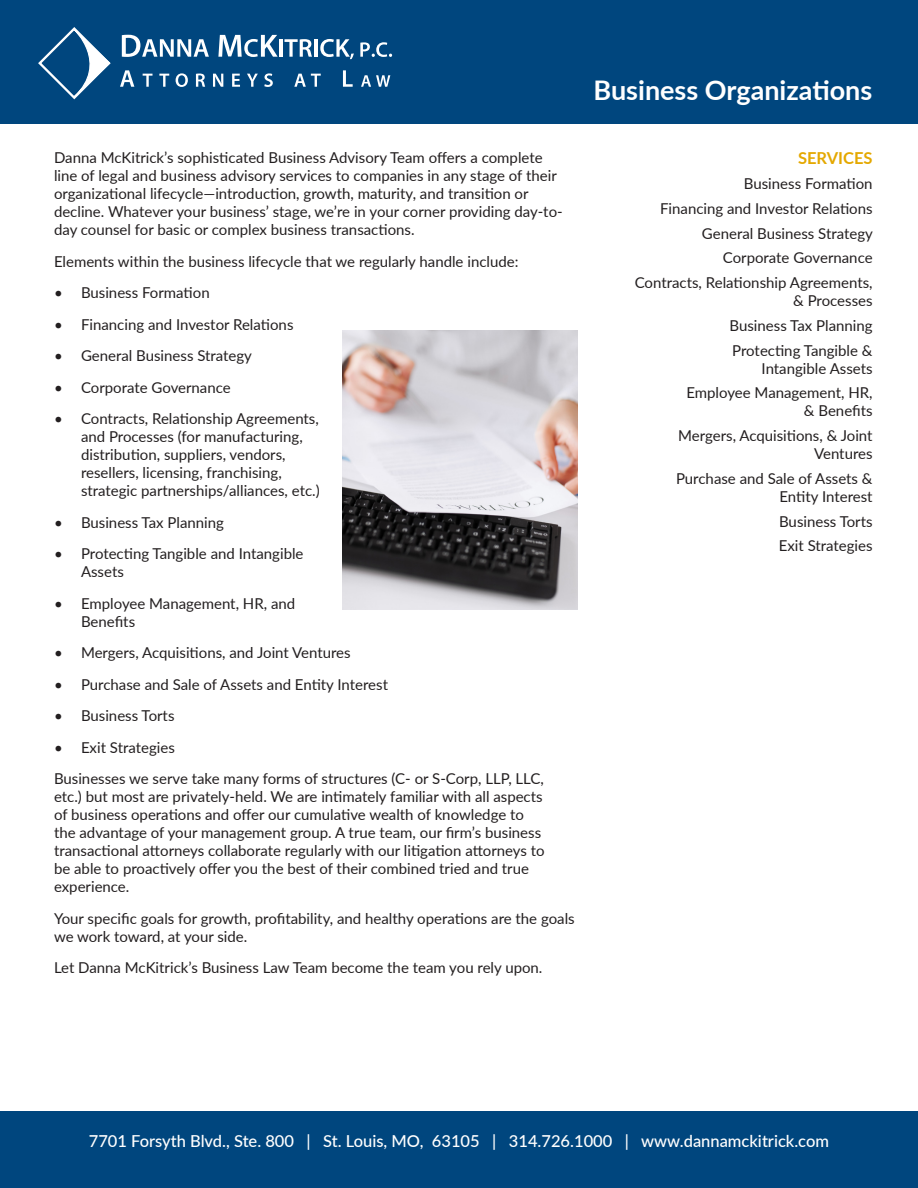
<style>
.page{position:relative;width:918px;height:1188px;background:#fff}
.page>*{position:absolute;margin:0;border:0;box-sizing:border-box;transform-origin:0 0}
.t1{font:700 27px "Lato";color:#fff}
.t2{font:500 16.5px "Lato";color:#fff}
.t3{font:700 16.5px "Lato";color:#e4a800}
.t4{font:15px/18px "Lato";color:#231f20}
</style>
<div class="page">
<div style="left:0;top:0;width:918px;height:123px;background:#00467e"></div>
<svg style="left:122px;top:35px;width:87px;height:22px"></svg>
<svg style="left:218px;top:35px;width:60px;height:22px"></svg>
<hr style="left:279px;top:39px;width:3px;height:18px;background:#fff">
<svg style="left:284px;top:39px;width:28px;height:18px"></svg>
<hr style="left:314px;top:39px;width:4px;height:18px;background:#fff">
<svg style="left:320px;top:39px;width:34px;height:20px"></svg>
<svg style="left:360px;top:42px;width:32px;height:15px"></svg>
<svg style="left:120px;top:70px;width:14px;height:17px"></svg>
<svg style="left:143px;top:74px;width:10px;height:13px"></svg>
<svg style="left:159px;top:74px;width:10px;height:13px"></svg>
<svg style="left:176px;top:73px;width:12px;height:14px"></svg>
<svg style="left:196px;top:74px;width:9px;height:13px"></svg>
<svg style="left:213px;top:74px;width:10px;height:13px"></svg>
<svg style="left:232px;top:74px;width:8px;height:13px"></svg>
<svg style="left:247px;top:74px;width:11px;height:13px"></svg>
<svg style="left:264px;top:73px;width:9px;height:14px"></svg>
<svg style="left:294px;top:74px;width:27px;height:13px"></svg>
<svg style="left:343px;top:70px;width:10px;height:17px"></svg>
<svg style="left:361px;top:75px;width:29px;height:12px"></svg>
<svg style="left:38px;top:27px;width:73px;height:72px"></svg>
<div style="left:0;top:1111px;width:918px;height:77px;background:#00467e"></div>
<img style="left:343px;top:330px;width:235px;height:280px">
<p class="t4" style="left:54px;top:148px;width:510px">Danna McKitrick’s sophisticated Business Advisory Team offers a complete line of legal and business advisory services to companies in any stage of their organizational lifecycle—introduction, growth, maturity, and transition or decline. Whatever your business’ stage, we’re in your corner providing day-to&shy;day counsel for basic or complex business transactions.</p>
<p class="t4" style="left:54px;top:252px;width:466px">Elements within the business lifecycle that we regularly handle include:</p>
<p class="t4" style="left:54px;top:283px;width:157px">• Business Formation</p>
<p class="t4" style="left:54px;top:315px;width:241px">• Financing and Investor Relations</p>
<p class="t4" style="left:54px;top:346px;width:200px">• General Business Strategy</p>
<p class="t4" style="left:54px;top:378px;width:178px">• Corporate Governance</p>
<p class="t4" style="left:81px;top:409px;width:240px;text-indent:-27px">• Contracts, Relationship Agreements, and Processes (for manufacturing, distribution, suppliers, vendors, resellers, licensing, franchising, strategic partnerships/alliances, etc.)</p>
<p class="t4" style="left:54px;top:513px;width:172px">• Business Tax Planning</p>
<p class="t4" style="left:81px;top:544px;width:224px;text-indent:-27px">• Protecting Tangible and Intangible<br>Assets</p>
<p class="t4" style="left:81px;top:594px;width:216px;text-indent:-27px">• Employee Management, HR, and<br>Benefits</p>
<p class="t4" style="left:54px;top:643px;width:298px">• Mergers, Acquisitions, and Joint Ventures</p>
<p class="t4" style="left:54px;top:675px;width:336px">• Purchase and Sale of Assets and Entity Interest</p>
<p class="t4" style="left:54px;top:706px;width:122px">• Business Torts</p>
<p class="t4" style="left:54px;top:738px;width:122px">• Exit Strategies</p>
<p class="t4" style="left:54px;top:769px;width:492px">Businesses we serve take many forms of structures (C- or S-Corp, LLP, LLC, etc.) but most are privately-held. We are intimately familiar with all aspects of business operations and offer our cumulative wealth of knowledge to the advantage of your management group. A true team, our firm’s business transactional attorneys collaborate regularly with our litigation attorneys to be able to proactively offer you the best of their combined tried and true experience.</p>
<p class="t4" style="left:54px;top:909px;width:522px">Your specific goals for growth, profitability, and healthy operations are the goals we work toward, at your side.</p>
<p class="t4" style="left:54px;top:958px;width:490px">Let Danna McKitrick’s Business Law Team become the team you rely upon.</p>
<p class="t1" style="left:594px;top:71px;width:280px">Business Organizations</p>
<p class="t3" style="left:798px;top:146px;width:76px">SERVICES</p>
<p class="t4" style="left:744px;top:174px;width:130px">Business Formation</p>
<p class="t4" style="left:660px;top:199px;width:214px">Financing and Investor Relations</p>
<p class="t4" style="left:702px;top:224px;width:173px">General Business Strategy</p>
<p class="t4" style="left:723px;top:248px;width:151px">Corporate Governance</p>
<p class="t4" style="left:635px;top:273px;width:239px;text-align:right">Contracts, Relationship Agreements, &amp; Processes</p>
<p class="t4" style="left:730px;top:316px;width:145px">Business Tax Planning</p>
<p class="t4" style="left:732px;top:341px;width:142px;text-align:right">Protecting Tangible &amp;<br>Intangible Assets</p>
<p class="t4" style="left:686px;top:383px;width:188px;text-align:right">Employee Management, HR, &amp; Benefits</p>
<p class="t4" style="left:678px;top:426px;width:196px;text-align:right">Mergers, Acquisitions, &amp; Joint<br>Ventures</p>
<p class="t4" style="left:676px;top:469px;width:198px;text-align:right">Purchase and Sale of Assets &amp;<br>Entity Interest</p>
<p class="t4" style="left:779px;top:512px;width:95px">Business Torts</p>
<p class="t4" style="left:779px;top:536px;width:95px">Exit Strategies</p>
<p class="t2" style="left:89px;top:1129px;width:742px">7701 Forsyth Blvd., Ste. 800 | St. Louis, MO, 63105 | 314.726.1000 | www.dannamckitrick.com</p>
</div>
